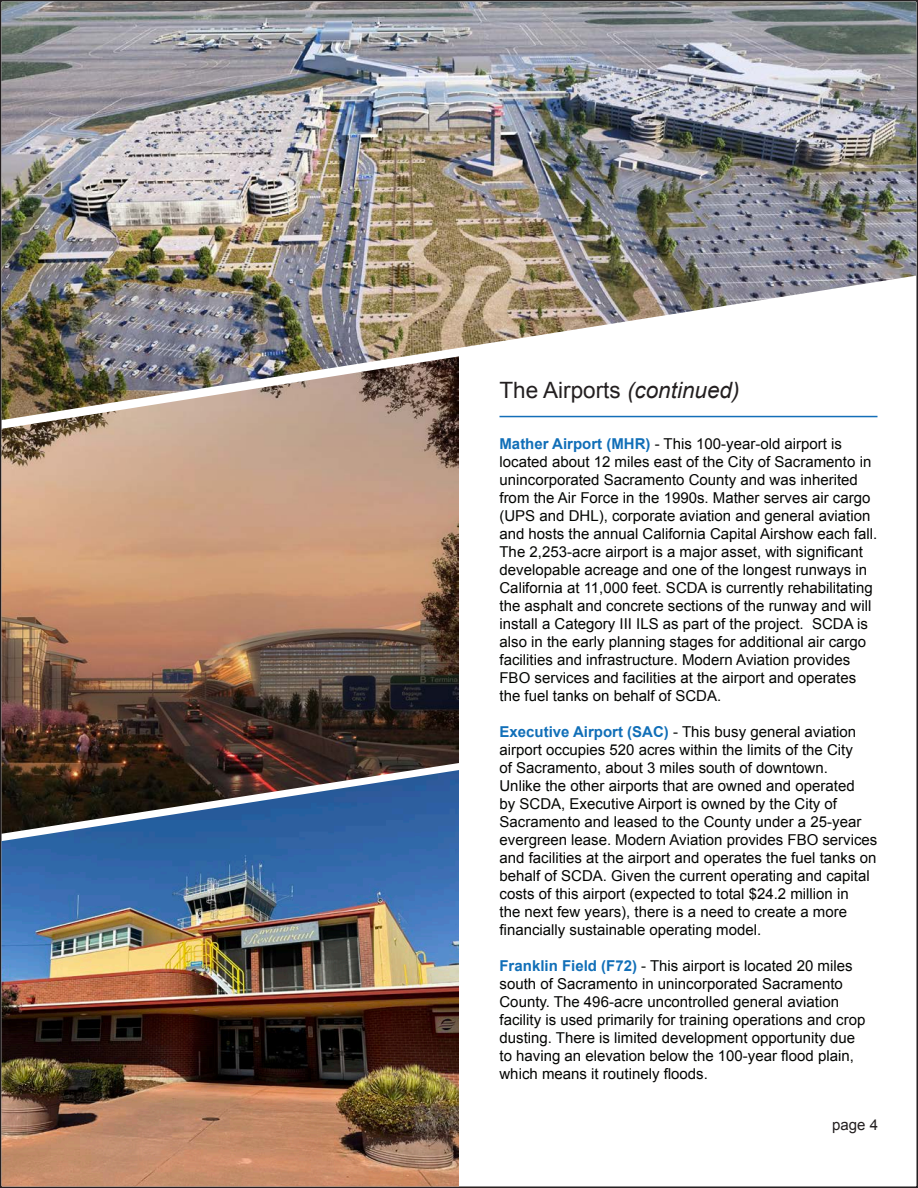
<style>
.page{position:relative;width:918px;height:1188px;background:#fff}
.page>*{position:absolute;margin:0;border:0;box-sizing:border-box;transform-origin:0 0}
.t1{font:22.5px "Arial";color:#231f20}
.t2{font:15px/18px "Arial";color:#040503}
.t3{font:15px "Arial";color:#231f20}
.s1{font-style:italic}
.s2{font-weight:700;color:#116fb8}
</style>
<div class="page">
<img style="left:2px;top:2px;width:914px;height:416px">
<img style="left:2px;top:356px;width:457px;height:414px">
<img style="left:2px;top:770px;width:457px;height:416px">
<hr style="left:500px;top:416px;width:378px;height:1px;background:#146eb8">
<p class="t1" style="left:500px;top:375px;width:242px">The Airports <span class="s1">(continued)</span></p>
<p class="t2" style="left:500px;top:435px;width:379px"><span class="s2">Mather Airport (MHR)</span> - This 100-year-old airport is located about 12 miles east of the City of Sacramento in unincorporated Sacramento County and was inherited from the Air Force in the 1990s. Mather serves air cargo (UPS and DHL), corporate aviation and general aviation and hosts the annual California Capital Airshow each fall.<br>The 2,253-acre airport is a major asset, with significant developable acreage and one of the longest runways in California at 11,000 feet. SCDA is currently rehabilitating the asphalt and concrete sections of the runway and will install a Category III ILS as part of the project. SCDA is also in the early planning stages for additional air cargo facilities and infrastructure. Modern Aviation provides FBO services and facilities at the airport and operates the fuel tanks on behalf of SCDA.</p>
<p class="t2" style="left:500px;top:723px;width:379px"><span class="s2">Executive Airport (SAC)</span> - This busy general aviation airport occupies 520 acres within the limits of the City<br>of Sacramento, about 3 miles south of downtown.<br>Unlike the other airports that are owned and operated<br>by SCDA, Executive Airport is owned by the City of Sacramento and leased to the County under a 25-year evergreen lease. Modern Aviation provides FBO services and facilities at the airport and operates the fuel tanks on behalf of SCDA. Given the current operating and capital costs of this airport (expected to total $24.2 million in<br>the next few years), there is a need to create a more financially sustainable operating model.</p>
<p class="t2" style="left:500px;top:957px;width:367px"><span class="s2">Franklin Field (F72)</span> - This airport is located 20 miles south of Sacramento in unincorporated Sacramento County. The 496-acre uncontrolled general aviation facility is used primarily for training operations and crop dusting. There is limited development opportunity due to having an elevation below the 100-year flood plain, which means it routinely floods.</p>
<p class="t3" style="left:832px;top:1115px;width:47px">page 4</p>
</div>
